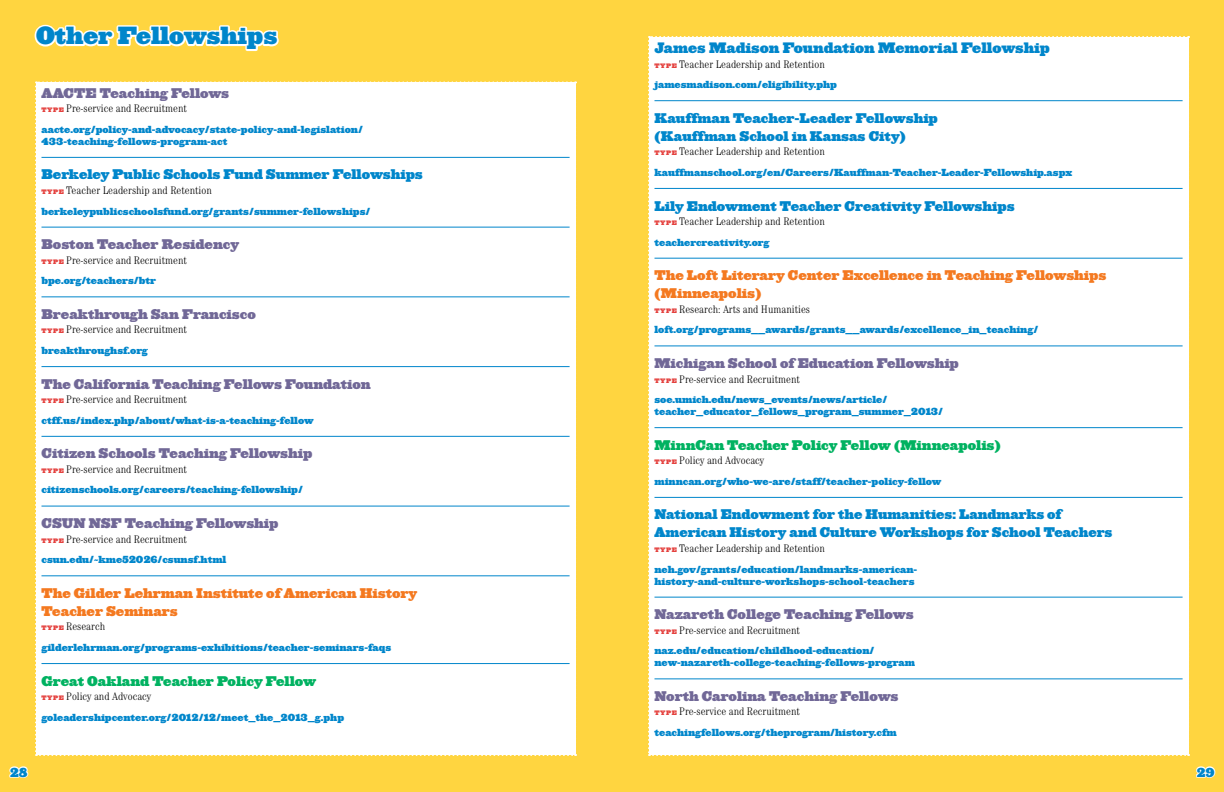
<style>
.page{position:relative;width:1224px;height:792px;background:#fff}
.page>*{position:absolute;margin:0;border:0;box-sizing:border-box;transform-origin:0 0}
.t1{font:23px "Ziggurat HTF Black";color:#0086cb}
.t2{font:14px "Ziggurat HTF Black";color:#0086cb}
.t3{font:13px "Ziggurat HTF Black";color:#716897}
.t4{font:13px/18px "Ziggurat HTF Black";color:#0086cb}
.t5{font:13px/18px "Ziggurat HTF Black";color:#f47920}
.t6{font:13px "Ziggurat HTF Black";color:#00b261}
.t7{font:12px "Ziggurat HTF Black";color:#0086cb}
.t8{font:300 condensed 11px "Century Std";color:#000}
.t9{font:9.5px/12px "Ziggurat HTF Black";color:#0086cb}
.s1{font-family:"Ziggurat HTF Black";font-weight:400;font-stretch:normal;font-size:6px;color:#e4413e}
</style>
<div class="page">
<div style="left:612px;top:0;width:612px;height:792px;background:#ffd540"></div>
<div style="left:0;top:0;width:612px;height:792px;background:#ffd540"></div>
<div style="left:35px;top:81px;width:541px;height:675px;background:#fff"></div>
<div style="left:648px;top:36px;width:541px;height:720px;background:#fff"></div>
<svg style="left:9px;top:766px;width:20px;height:12px"></svg>
<svg style="left:1196px;top:766px;width:20px;height:12px"></svg>
<svg style="left:34px;top:24px;width:245px;height:28px"></svg>
<h1 class="t1" style="left:36px;top:21px;width:243px">Other Fellowships</h1>
<h3 class="t3" style="left:42px;top:85px;width:189px">AACTE Teaching Fellows</h3>
<p class="t8" style="left:42px;top:102px;width:147px"><span class="s1">TYPE</span> Pre-service and Recruitment</p>
<p class="t9" style="left:42px;top:123px;width:323px">aacte.org/policy-and-advocacy/state-policy-and-legislation/<br>433-teaching-fellows-program-act</p>
<h3 class="t4" style="left:42px;top:166px;width:383px">Berkeley Public Schools Fund Summer Fellowships</h3>
<p class="t8" style="left:42px;top:184px;width:172px"><span class="s1">TYPE</span> Teacher Leadership and Retention</p>
<p class="t9" style="left:42px;top:205px;width:330px">berkeleypublicschoolsfund.org/grants/summer-fellowships/</p>
<h3 class="t3" style="left:42px;top:236px;width:199px">Boston Teacher Residency</h3>
<p class="t8" style="left:42px;top:254px;width:147px"><span class="s1">TYPE</span> Pre-service and Recruitment</p>
<p class="t9" style="left:42px;top:275px;width:116px">bpe.org/teachers/btr</p>
<h3 class="t3" style="left:42px;top:306px;width:216px">Breakthrough San Francisco</h3>
<p class="t8" style="left:42px;top:323px;width:147px"><span class="s1">TYPE</span> Pre-service and Recruitment</p>
<p class="t9" style="left:42px;top:345px;width:108px">breakthroughsf.org</p>
<h3 class="t3" style="left:42px;top:375px;width:331px">The California Teaching Fellows Foundation</h3>
<p class="t8" style="left:42px;top:393px;width:147px"><span class="s1">TYPE</span> Pre-service and Recruitment</p>
<p class="t9" style="left:42px;top:414px;width:274px">ctff.us/index.php/about/what-is-a-teaching-fellow</p>
<h3 class="t3" style="left:42px;top:445px;width:272px">Citizen Schools Teaching Fellowship</h3>
<p class="t8" style="left:42px;top:463px;width:147px"><span class="s1">TYPE</span> Pre-service and Recruitment</p>
<p class="t9" style="left:42px;top:484px;width:263px">citizenschools.org/careers/teaching-fellowship/</p>
<h3 class="t3" style="left:42px;top:515px;width:238px">CSUN NSF Teaching Fellowship</h3>
<p class="t8" style="left:42px;top:533px;width:147px"><span class="s1">TYPE</span> Pre-service and Recruitment</p>
<p class="t9" style="left:42px;top:554px;width:186px">csun.edu/~kme52026/csunsf.html</p>
<h3 class="t5" style="left:42px;top:584px;width:377px">The Gilder Lehrman Institute of American History<br>Teacher Seminars</h3>
<p class="t8" style="left:42px;top:620px;width:65px"><span class="s1">TYPE</span> Research</p>
<p class="t9" style="left:42px;top:642px;width:351px">gilderlehrman.org/programs-exhibitions/teacher-seminars-faqs</p>
<h3 class="t6" style="left:42px;top:672px;width:276px">Great Oakland Teacher Policy Fellow</h3>
<p class="t8" style="left:42px;top:690px;width:111px"><span class="s1">TYPE</span> Policy and Advocacy</p>
<p class="t9" style="left:42px;top:711px;width:304px">goleadershipcenter.org/2012/12/meet_the_2013_g.php</p>
<h2 class="t2" style="left:654px;top:39px;width:397px">James Madison Foundation Memorial Fellowship</h2>
<p class="t8" style="left:654px;top:57px;width:172px"><span class="s1">TYPE</span> Teacher Leadership and Retention</p>
<p class="t9" style="left:654px;top:79px;width:184px">jamesmadison.com/eligibility.php</p>
<h3 class="t4" style="left:654px;top:109px;width:285px">Kauffman Teacher-Leader Fellowship (Kauffman School in Kansas City)</h3>
<p class="t8" style="left:654px;top:145px;width:172px"><span class="s1">TYPE</span> Teacher Leadership and Retention</p>
<p class="t9" style="left:654px;top:166px;width:419px">kauffmanschool.org/en/Careers/Kauffman-Teacher-Leader-Fellowship.aspx</p>
<h3 class="t4" style="left:654px;top:197px;width:362px">Lily Endowment Teacher Creativity Fellowships</h3>
<p class="t8" style="left:654px;top:215px;width:172px"><span class="s1">TYPE</span> Teacher Leadership and Retention</p>
<p class="t9" style="left:654px;top:236px;width:116px">teachercreativity.org</p>
<h3 class="t5" style="left:654px;top:267px;width:453px">The Loft Literary Center Excellence in Teaching Fellowships (Minneapolis)</h3>
<p class="t8" style="left:654px;top:303px;width:157px"><span class="s1">TYPE</span> Research: Arts and Humanities</p>
<p class="t9" style="left:654px;top:324px;width:385px">loft.org/programs__awards/grants__awards/excellence_in_teaching/</p>
<h3 class="t3" style="left:654px;top:355px;width:306px">Michigan School of Education Fellowship</h3>
<p class="t8" style="left:654px;top:372px;width:147px"><span class="s1">TYPE</span> Pre-service and Recruitment</p>
<p class="t9" style="left:654px;top:394px;width:290px">soe.umich.edu/news_events/news/article/ teacher_educator_fellows_program_summer_2013/</p>
<h3 class="t6" style="left:654px;top:437px;width:348px">MinnCan Teacher Policy Fellow (Minneapolis)</h3>
<p class="t8" style="left:654px;top:454px;width:111px"><span class="s1">TYPE</span> Policy and Advocacy</p>
<p class="t9" style="left:654px;top:475px;width:288px">minncan.org/who-we-are/staff/teacher-policy-fellow</p>
<h3 class="t4" style="left:654px;top:506px;width:459px">National Endowment for the Humanities: Landmarks of<br>American History and Culture Workshops for School Teachers</h3>
<p class="t8" style="left:654px;top:542px;width:172px"><span class="s1">TYPE</span> Teacher Leadership and Retention</p>
<p class="t9" style="left:654px;top:563px;width:264px">neh.gov/grants/education/landmarks-american&shy;history-and-culture-workshops-school-teachers</p>
<h3 class="t3" style="left:654px;top:606px;width:261px">Nazareth College Teaching Fellows</h3>
<p class="t8" style="left:654px;top:624px;width:147px"><span class="s1">TYPE</span> Pre-service and Recruitment</p>
<p class="t9" style="left:654px;top:645px;width:262px">naz.edu/education/childhood-education/ new-nazareth-college-teaching-fellows-program</p>
<h3 class="t3" style="left:654px;top:688px;width:245px">North Carolina Teaching Fellows</h3>
<p class="t8" style="left:654px;top:705px;width:147px"><span class="s1">TYPE</span> Pre-service and Recruitment</p>
<p class="t9" style="left:654px;top:727px;width:244px">teachingfellows.org/theprogram/history.cfm</p>
<p class="t7" style="left:10px;top:764px;width:19px">28</p>
<p class="t7" style="left:1196px;top:764px;width:20px">29</p>
</div>
